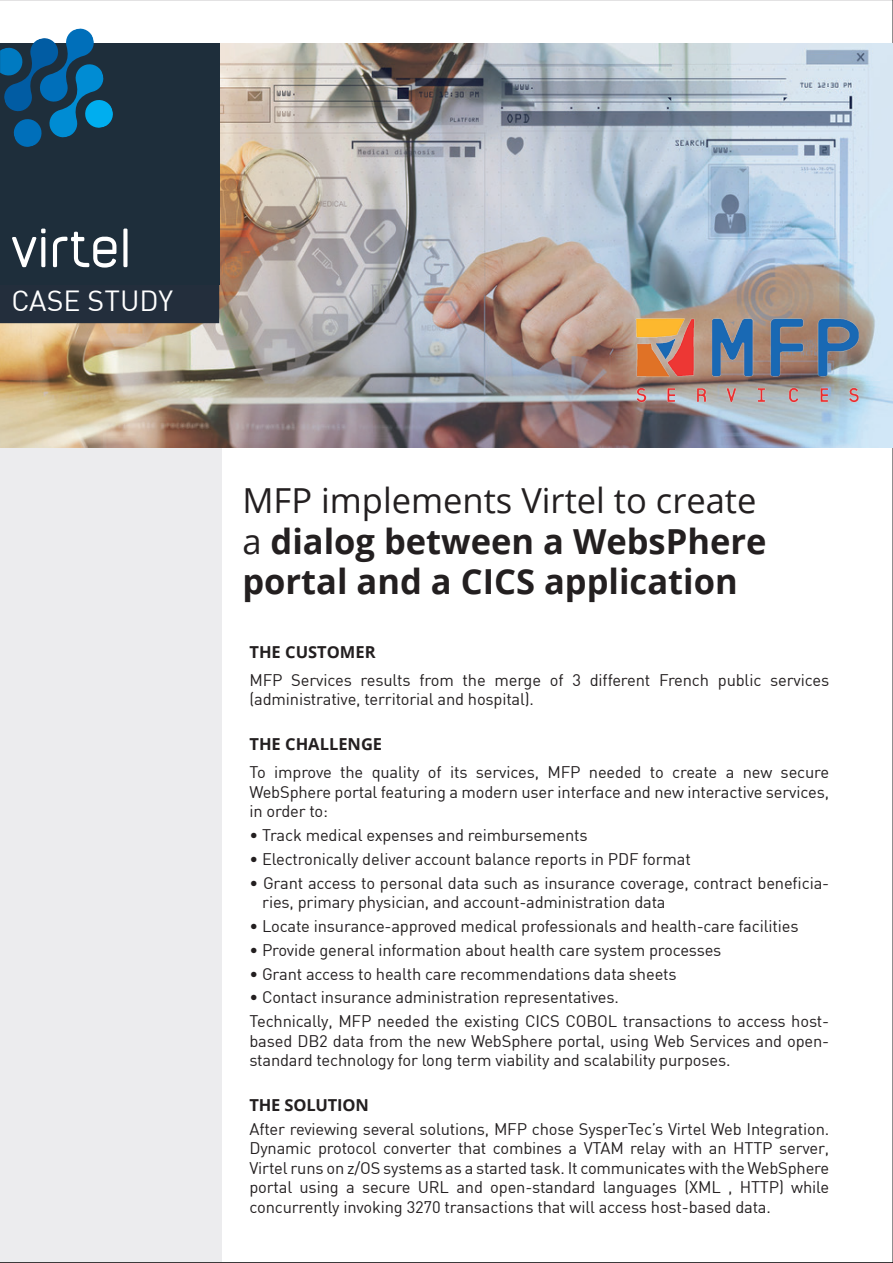
<style>
.page{position:relative;width:893px;height:1263px;background:#fff}
.page>*{position:absolute;margin:0;border:0;box-sizing:border-box;transform-origin:0 0}
.t1{font:700 34.5px/40.5px "Open Sans";color:#231f20}
.t2{font:28.5px "DIN";color:#fff}
.t3{font:16.5px/19.5px "DIN";letter-spacing:-.01em;color:#231f20}
.t4{font:700 16.5px "Open Sans";color:#231f20}
.s1{font-weight:400}
</style>
<div class="page">
<div style="left:0;top:43px;width:221px;height:1219px;background:#ececee"></div>
<img style="left:0;top:44px;width:893px;height:404px">
<div style="left:0;top:285px;width:219px;height:38px;background:#232e3c"></div>
<div style="left:0;top:44px;width:220px;height:241px;background:#1e2e3b"></div>
<svg style="left:0;top:28px;width:114px;height:119px"></svg>
<svg style="left:12px;top:229px;width:34px;height:38px"></svg>
<svg style="left:53px;top:232px;width:63px;height:36px"></svg>
<div style="left:123px;top:229px;width:5px;height:38px;background:#fff"></div>
<img style="left:629px;top:311px;width:238px;height:99px">
<h2 class="t2" style="left:11px;top:282px;width:163px">CASE STUDY</h2>
<h1 class="t1" style="left:242px;top:479px;width:526px"><span class="s1">MFP implements Virtel to create a</span> dialog between a WebsPhere portal and a CICS application</h1>
<p class="t4" style="left:249px;top:640px;width:128px">THE CUSTOMER</p>
<p class="t3" style="left:249px;top:670px;width:581px">MFP Services results from the merge of 3 different French public services (administrative, territorial and hospital).</p>
<p class="t4" style="left:249px;top:733px;width:134px">THE CHALLENGE</p>
<p class="t3" style="left:249px;top:762px;width:581px;text-align:justify">To improve the quality of its services, MFP needed to create a new secure WebSphere portal featuring a modern user interface and new interactive services, in order to:</p>
<p class="t3" style="left:249px;top:825px;width:340px">• Track medical expenses and reimbursements</p>
<p class="t3" style="left:249px;top:849px;width:443px">• Electronically deliver account balance reports in PDF format</p>
<p class="t3" style="left:262px;top:873px;width:568px;text-indent:-13px">• Grant access to personal data such as insurance coverage, contract beneficia&shy;ries, primary physician, and account-administration data</p>
<p class="t3" style="left:249px;top:916px;width:550px">• Locate insurance-approved medical professionals and health-care facilities</p>
<p class="t3" style="left:249px;top:940px;width:473px">• Provide general information about health care system processes</p>
<p class="t3" style="left:249px;top:963px;width:429px">• Grant access to health care recommendations data sheets</p>
<p class="t3" style="left:249px;top:985px;width:581px;line-height:23.7px">• Contact insurance administration representatives.<br>Technically, MFP needed the existing CICS COBOL transactions to access host-</p>
<p class="t3" style="left:249px;top:1030px;width:581px">based DB2 data from the new WebSphere portal, using Web Services and open&shy;standard technology for long term viability and scalability purposes.</p>
<p class="t4" style="left:249px;top:1093px;width:121px">THE SOLUTION</p>
<p class="t3" style="left:249px;top:1119px;width:581px;text-align:justify">After reviewing several solutions, MFP chose SysperTec’s Virtel Web Integration.<br>Dynamic protocol converter that combines a VTAM relay with an HTTP server, Virtel runs on z/OS systems as a started task. It communicates with the WebSphere portal using a secure URL and open-standard languages (XML , HTTP) while concurrently invoking 3270 transactions that will access host-based data.</p>
</div>
